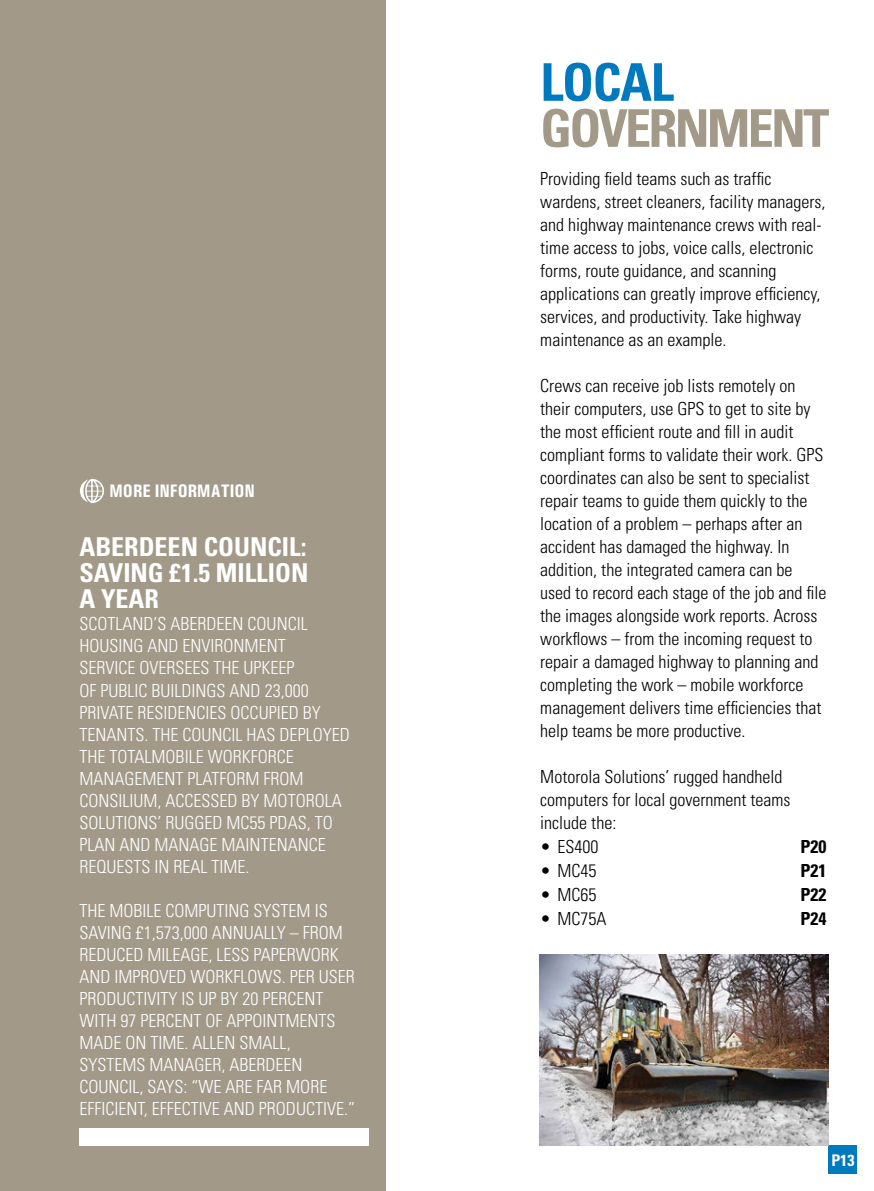
<style>
.page{position:relative;width:874px;height:1191px;background:#fff}
.page>*{position:absolute;margin:0;border:0;box-sizing:border-box;transform-origin:0 0}
.t1{font:700 condensed 52px "Univers LT Std";letter-spacing:-.05em;color:#a29989}
.t2{font:700 condensed 52px "Univers LT Std";letter-spacing:-.025em;color:#0079bf}
.t3{font:700 condensed 26px "Univers LT Std";color:#fff}
.t4{font:700 18.2px "Univers Condensed";color:#fff}
.t5{font:300 condensed 18px/23px "Univers LT Std";color:#000}
.t6{font:300 condensed 18px/22px "Univers LT Std";color:#fff}
.t7{font:700 condensed 18px "Univers LT Std";color:#000}
.t8{font:700 condensed 16px "Univers LT Std";color:#fff}
</style>
<div class="page">
<div style="left:828px;top:1145px;width:28px;height:29px;background:#0079bf"></div>
<div style="left:0;top:0;width:385px;height:1191px;background:#a29989"></div>
<div style="left:79px;top:1128px;width:290px;height:17px;background:#fff"></div>
<img style="left:539px;top:954px;width:289px;height:191px">
<svg style="left:80px;top:479px;width:24px;height:24px"></svg>
<p class="t4" style="left:109px;top:480px;width:147px">MORE INFORMATION</p>
<h2 class="t3" style="left:79px;top:531px;width:32px">ABERDEEN</h2>
<h2 class="t3" style="left:204px;top:531px;width:15px">COUNCIL</h2>
<h2 class="t3" style="left:300px;top:531px;width:7px">:</h2>
<h2 class="t3" style="left:79px;top:557px;width:58px">SAVING</h2>
<h2 class="t3" style="left:169px;top:557px;width:60px">£1.5 MILLION</h2>
<h2 class="t3" style="left:79px;top:583px;width:37px">A YEAR</h2>
<p class="t6" style="left:79px;top:613px;width:271px">Scotland’s Aberdeen Council<br>Housing and Environment<br>Service oversees the upkeep<br>of public buildings and 23,000 private residencies occupied by tenants. The council has deployed the TotalMobile workforce management platform from<br>Consilium, accessed by Motorola<br>Solutions’ rugged MC55 PDAs, to plan and manage maintenance requests in real time.</p>
<p class="t6" style="left:79px;top:899px;width:277px">The mobile computing system is saving £1,573,000 annually – from reduced mileage, less paperwork and improved workflows. Per user productivity is up by 20 percent with 97 percent of appointments made on time. Allen Small,<br>Systems Manager, Aberdeen<br>Council, says: “We are far more efficient, effective and productive.”</p>
<h1 class="t2" style="left:540px;top:50px;width:135px">LOCAL</h1>
<h1 class="t1" style="left:540px;top:96px;width:290px">GOVERNMENT</h1>
<p class="t5" style="left:540px;top:167px;width:286px">Providing field teams such as traffic wardens, street cleaners, facility managers, and highway maintenance crews with real&shy;time access to jobs, voice calls, electronic forms, route guidance, and scanning applications can greatly improve efficiency, services, and productivity. Take highway maintenance as an example.</p>
<p class="t5" style="left:540px;top:374px;width:256px">Crews can receive job lists remotely on their computers, use GPS</p>
<p class="t5" style="left:540px;top:397px;width:287px;text-indent:168px">to get to site by the most efficient route and fill in audit compliant forms to validate their work. GPS coordinates can also be sent to specialist repair teams to guide them quickly to the location of a problem – perhaps after an accident has damaged the highway. I n addition, the integrated camera can be used to record each stage of the job and file the images alongside work reports. Across workflows – from the incoming request to repair a damaged highway to planning and completing the work – mobile workforce management delivers time efficiencies that help teams be more productive.</p>
<p class="t5" style="left:540px;top:765px;width:251px">Motorola Solutions’ rugged handheld computers for local government teams include the:</p>
<p class="t5" style="left:540px;top:835px;width:59px">• ES400</p>
<p class="t7" style="left:800px;top:835px;width:27px">P20</p>
<p class="t5" style="left:540px;top:859px;width:57px">• MC45</p>
<p class="t7" style="left:800px;top:859px;width:27px">P21</p>
<p class="t5" style="left:540px;top:883px;width:57px">• MC65</p>
<p class="t7" style="left:800px;top:883px;width:27px">P22</p>
<p class="t5" style="left:540px;top:907px;width:62px">• MC75A</p>
<p class="t7" style="left:800px;top:907px;width:27px">P24</p>
<p class="t8" style="left:830px;top:1150px;width:25px">P13</p>
</div>
